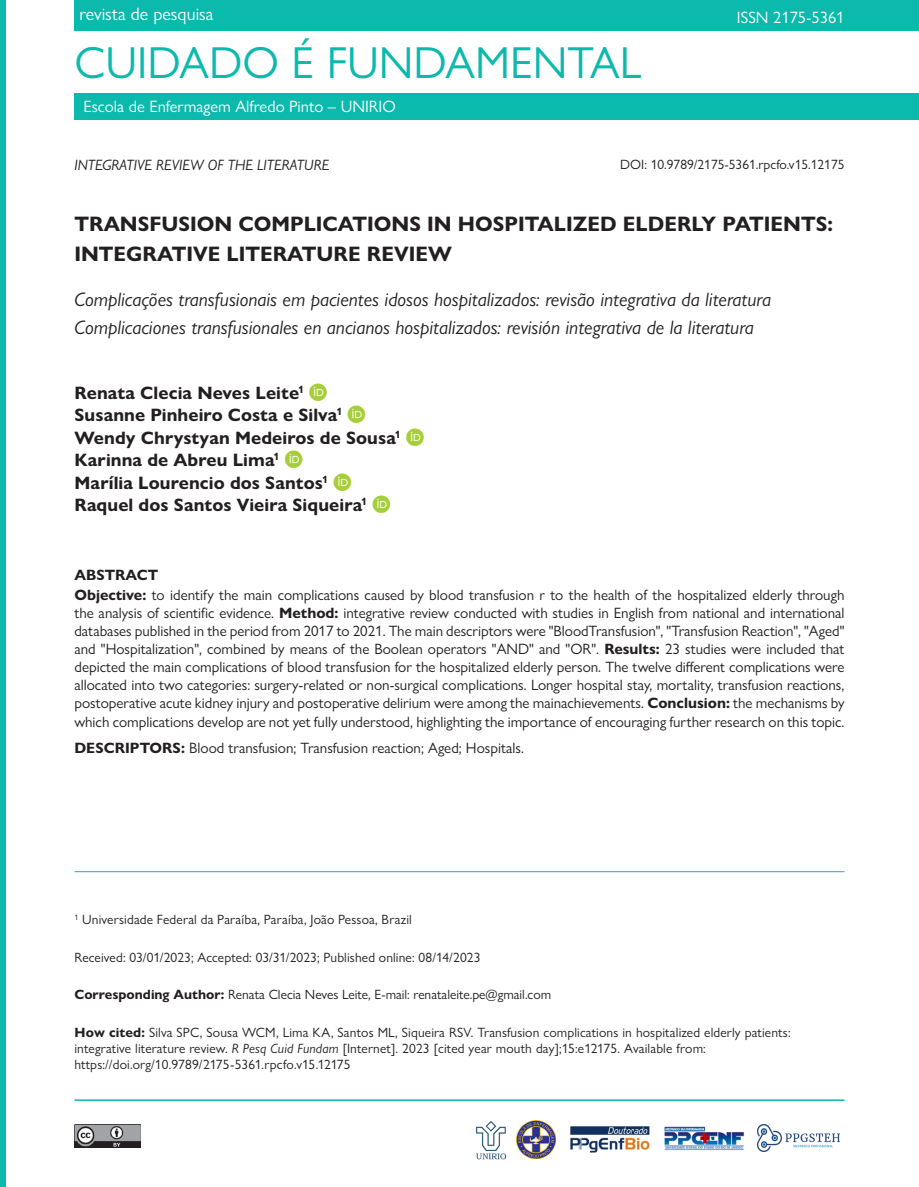
<style>
.page{position:relative;width:919px;height:1187px;background:#fff}
.page>*{position:absolute;margin:0;border:0;box-sizing:border-box;transform-origin:0 0}
.t1{font:45px "Gill Sans Nova";color:#0bb9ad}
.Título{font:700 21px/30px "Gill Sans Nova";color:#231f20}
.Títulos-traduzidos{font:italic 19.5px "Gill Sans Nova";color:#231f20}
.AUTORES{font:700 18px/22.5px "Gill Sans Nova";letter-spacing:.005em;color:#231f20}
.t2{font:18px "Gill Sans Nova";color:#fff}
.t3{font:16.5px "Gill Sans Nova";color:#fff}
.ABSTRACT2{font:15px/18px "Gill Sans Nova";color:#231f20;text-align:justify}
.KEY_WORDS1{font:15px "Gill Sans Nova";color:#231f20}
.t4{font:italic 15px "Gill Sans Nova";color:#231f20}
.ABSTRACT_1{font:700 15px "Gill Sans Nova";color:#231f20}
.CORRESPONDENTE-citar{font:13.5px/16.2px "Gill Sans Nova";letter-spacing:.01em;color:#231f20}
.DATAS{font:13.5px "Gill Sans Nova";letter-spacing:.01em;color:#231f20}
.AFILIACOES{font:13.5px "Gill Sans Nova";letter-spacing:.01em;color:#231f20}
.s1{font-weight:700}
.s2{font-style:italic}
</style>
<div class="page">
<div style="left:74px;top:0;width:844px;height:31px;background:#0bb9ad"></div>
<div style="left:74px;top:93px;width:844px;height:27px;background:#0bb9ad"></div>
<div style="left:0;top:0;width:5px;height:1186px;background:#0bb9ad"></div>
<img style="left:74px;top:1124px;width:66px;height:23px">
<hr style="left:74px;top:1099px;width:770px;height:1px;background:#0bb9ad">
<img style="left:476px;top:1121px;width:31px;height:39px">
<img style="left:570px;top:1126px;width:80px;height:27px">
<img style="left:664px;top:1126px;width:80px;height:25px">
<img style="left:516px;top:1120px;width:39px;height:38px">
<img style="left:757px;top:1124px;width:82px;height:27px">
<hr style="left:74px;top:871px;width:770px;height:1px;background:#0bb9ad">
<p class="t2" style="left:79px;top:3px;width:135px">revista de pesquisa</p>
<h1 class="t1" style="left:74px;top:35px;width:568px">CUIDADO É FUNDAMENTAL</h1>
<p class="t3" style="left:84px;top:97px;width:313px">Escola de Enfermagem Alfredo Pinto – UNIRIO</p>
<p class="t3" style="left:736px;top:7px;width:109px">ISSN 2175-5361</p>
<p class="t4" style="left:74px;top:156px;width:256px">INTEGRATIVE REVIEW OF THE LITERATURE</p>
<p class="CORRESPONDENTE-citar" style="left:620px;top:156px;width:226px">DOI: 10.9789/2175-5361.rpcfo.v15.12175</p>
<p class="Título" style="left:74px;top:209px;width:760px">TRANSFUSION COMPLICATIONS IN HOSPITALIZED ELDERLY PATIENTS:<br>INTEGRATIVE LITERATURE REVIEW</p>
<p class="Títulos-traduzidos" style="left:74px;top:287px;width:698px">Complicações transfusionais em pacientes idosos hospitalizados: revisão integrativa da literatura</p>
<p class="Títulos-traduzidos" style="left:74px;top:315px;width:681px">Complicaciones transfusionales en ancianos hospitalizados: revisión integrativa de la literatura</p>
<p class="AUTORES" style="left:74px;top:381px;width:231px">Renata Clecia Neves Leite<sup>1</sup></p>
<p class="AUTORES" style="left:74px;top:404px;width:328px">Susanne Pinheiro Costa e Silva<sup>1<br></sup>Wendy Chrystyan Medeiros de Sousa<sup>1<br></sup>Karinna de Abreu Lima<sup>1<br></sup>Marília Lourencio dos Santos<sup>1<br></sup>Raquel dos Santos Vieira Siqueira<sup>1</sup></p>
<p class="ABSTRACT_1" style="left:74px;top:566px;width:85px">ABSTRACT</p>
<p class="ABSTRACT2" style="left:74px;top:586px;width:771px"><span class="s1">Objective:</span> to identify the main complications caused by blood transfusion r to the health of the hospitalized elderly through the analysis of scientific evidence. <span class="s1">Method:</span> integrative review conducted with studies in English from national and international databases published in the period from 2017 to 2021. The main descriptors were "BloodTransfusion", "Transfusion Reaction", "Aged" and "Hospitalization", combined by means of the Boolean operators "AND" and "OR". <span class="s1">Results:</span> 23 studies were included that depicted the main complications of blood transfusion for the hospitalized elderly person. The twelve different complications were allocated into two categories: surgery-related or non-surgical complications. Longer hospital stay, mortality, transfusion reactions, postoperative acute kidney injury and postoperative delirium were among the mainachievements. <span class="s1">Conclusion:</span> the mechanisms by which complications develop are not yet fully understood, highlighting the importance of encouraging further research on this topic.</p>
<p class="KEY_WORDS1" style="left:74px;top:738px;width:451px"><span class="s1">DESCRIPTORS:</span> Blood transfusion; Transfusion reaction; Aged; Hospitals.</p>
<p class="AFILIACOES" style="left:74px;top:911px;width:339px"><sup>1</sup> Universidade Federal da Paraíba, Paraíba, João Pessoa, Brazil</p>
<p class="DATAS" style="left:74px;top:948px;width:407px">Received: 03/01/2023; Accepted: 03/31/2023; Published online: 08/14/2023</p>
<p class="CORRESPONDENTE-citar" style="left:74px;top:986px;width:478px"><span class="s1">Corresponding Author:</span> Renata Clecia Neves Leite, E-mail: renataleite.pe@gmail.com</p>
<p class="CORRESPONDENTE-citar" style="left:74px;top:1023px;width:717px"><span class="s1">How cited:</span> Silva SPC, Sousa WCM, Lima KA, Santos ML, Siqueira RSV. Transfusion complications in hospitalized elderly patients: integrative literature review. <span class="s2">R Pesq Cuid Fundam</span> [Internet]. 2023 [cited year mouth day];15:e12175. Available from: https://doi.org/10.9789/2175-5361.rpcfo.v15.12175</p>
</div>
